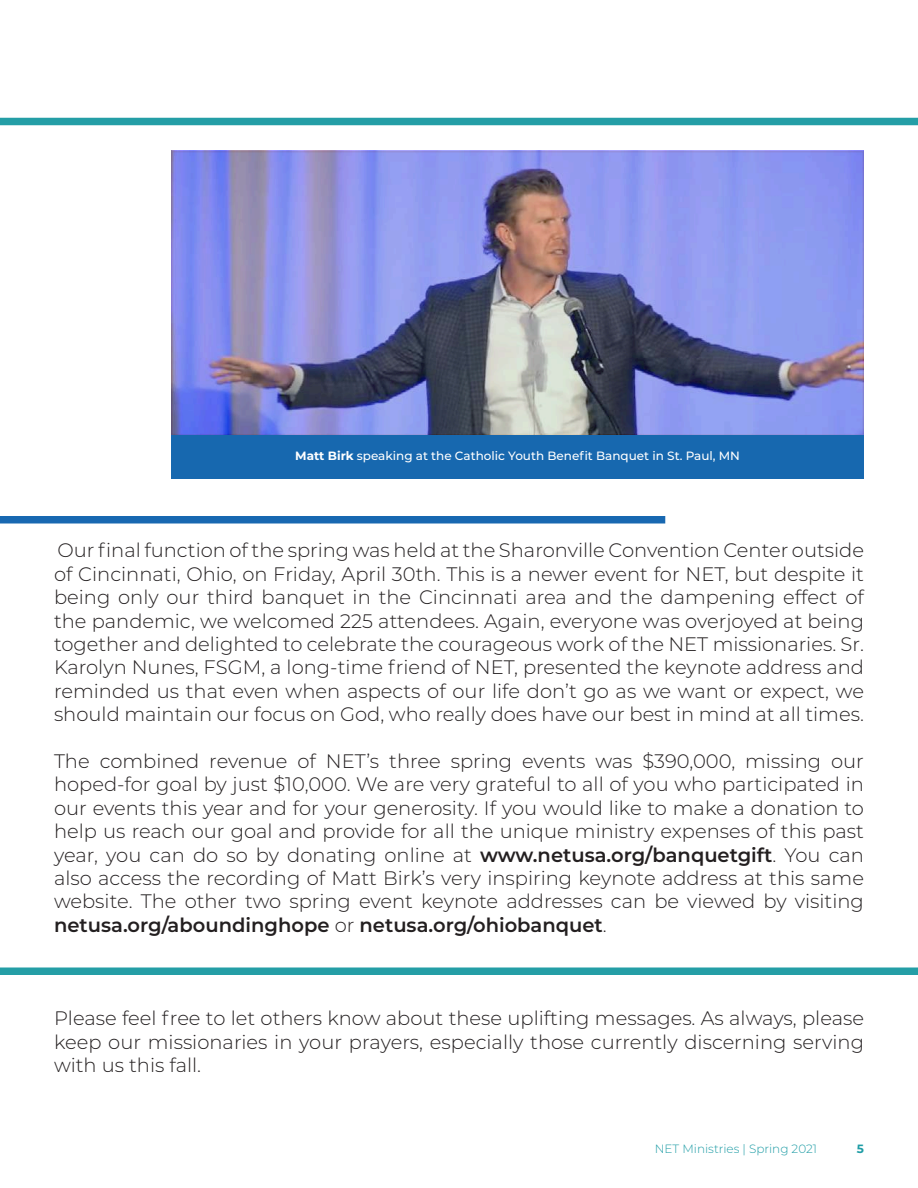
<style>
.page{position:relative;width:918px;height:1188px;background:#fff}
.page>*{position:absolute;margin:0;border:0;box-sizing:border-box;transform-origin:0 0}
.t1{font:300 19.5px/23.4px "Montserrat";color:#231f20;text-align:justify}
.t2{font:500 12px "Montserrat";color:#fff}
.t3{font:300 12px "Montserrat";color:#209da6}
.t4{font:700 12px "Montserrat";color:#209da6}
.s1{font-weight:700}
.s2{font-weight:600}
</style>
<div class="page">
<img style="left:174px;top:154px;width:687px;height:279px">
<div style="left:171px;top:436px;width:693px;height:43px;background:#1768af"></div>
<div style="left:0;top:516px;width:665px;height:8px;background:#1868b1"></div>
<div style="left:0;top:968px;width:918px;height:7px;background:#249ea6"></div>
<div style="left:0;top:118px;width:918px;height:7px;background:#249ea6"></div>
<p class="t2" style="left:295px;top:447px;width:446px"><span class="s1">Matt Birk</span> speaking at the Catholic Youth Benefit Banquet in St. Paul, MN</p>
<p class="t1" style="left:54px;top:538px;width:812px">Our final function of the spring was held at the Sharonville Convention Center outside of Cincinnati, Ohio, on Friday, April 30th. This is a newer event for NET, but despite it being only our third banquet in the Cincinnati area and the dampening effect of the pandemic, we welcomed 225 attendees. Again, everyone was overjoyed at being together and delighted to celebrate the courageous work of the NET missionaries. Sr.<br>Karolyn Nunes, FSGM, a long-time friend of NET, presented the keynote address and reminded us that even when aspects of our life don’t go as we want or expect, we should maintain our focus on God, who really does have our best in mind at all times.</p>
<p class="t1" style="left:54px;top:749px;width:812px">The combined revenue of NET’s three spring events was $390,000, missing our hoped-for goal by just $10,000. We are very grateful to all of you who participated in our events this year and for your generosity. If you would like to make a donation to help us reach our goal and provide for all the unique ministry expenses of this past year, you can do so by donating online at <span class="s2">www.netusa.org/banquetgift</span>. You can also access the recording of Matt Birk’s very inspiring keynote address at this same website. The other two spring event keynote addresses can be viewed by visiting <span class="s2">netusa.org/aboundinghope</span> or <span class="s2">netusa.org/ohiobanquet</span>.</p>
<p class="t1" style="left:54px;top:1006px;width:812px">Please feel free to let others know about these uplifting messages. As always, please keep our missionaries in your prayers, especially those currently discerning serving with us this fall.</p>
<p class="t3" style="left:655px;top:1141px;width:164px">NET Ministries | Spring 2021</p>
<p class="t4" style="left:857px;top:1140px;width:9px">5</p>
</div>
